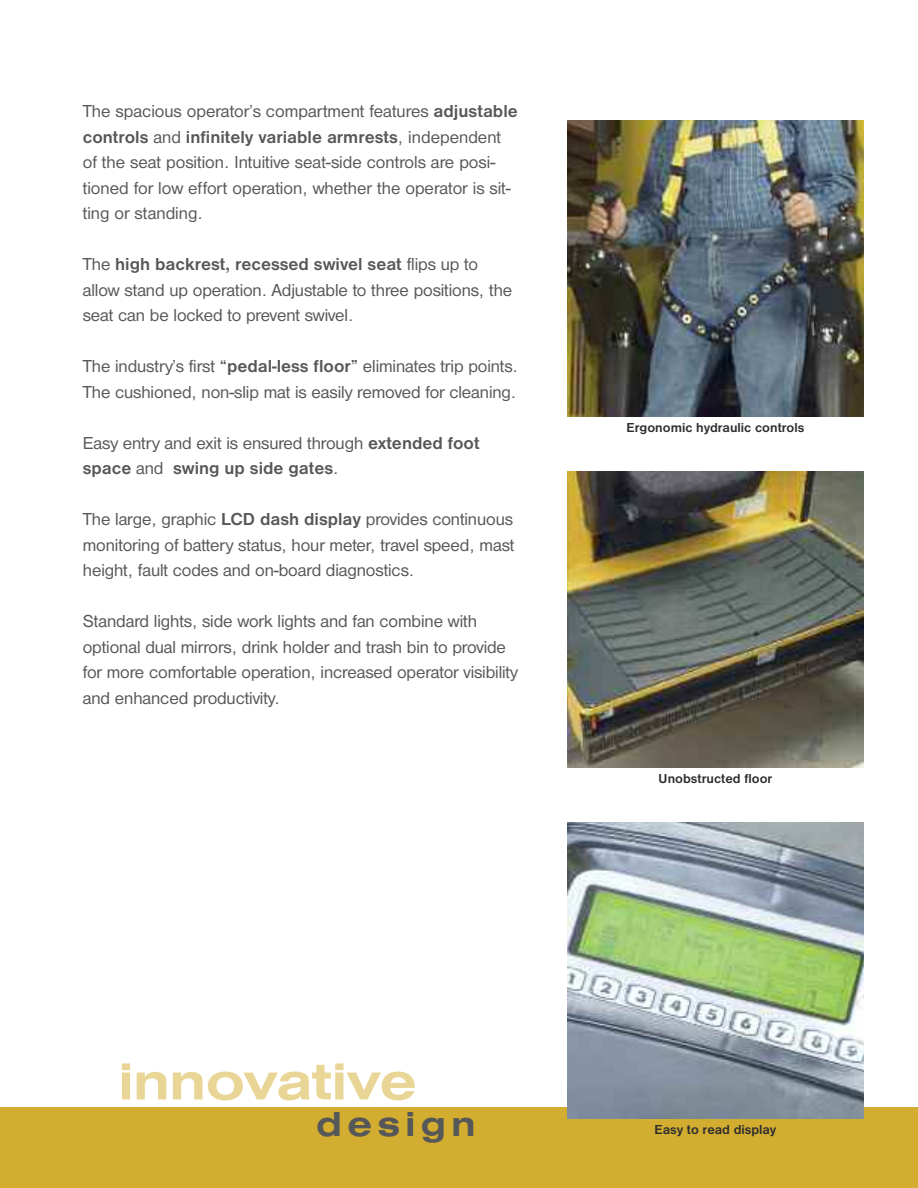
<style>
.page{position:relative;width:918px;height:1188px;background:#fff}
.page>*{position:absolute;margin:0;border:0;box-sizing:border-box;transform-origin:0 0}
.t1{font:54px "Nimbus San D Bold Exte";color:#e9d697}
.t2{font:36px "Nimbus San D Bold Exte";letter-spacing:.155em;color:#565759}
.t3{font:18px/25.5px "Nimbus San D";letter-spacing:-.005em;color:#565759}
.t4{font:700 13.5px "Nimbus San D";color:#2c2d2f}
.s1{font-weight:700}
</style>
<div class="page">
<div style="left:0;top:1107px;width:918px;height:81px;background:#d3ad2f"></div>
<img style="left:567px;top:120px;width:297px;height:297px">
<img style="left:567px;top:471px;width:297px;height:297px">
<img style="left:567px;top:822px;width:297px;height:297px">
<p class="t3" style="left:83px;top:98px;width:437px">The spacious operator’s compartment features <span class="s1">adjustable controls</span> and <span class="s1">infinitely variable armrests</span>, independent of the seat position. Intuitive seat-side controls are posi&shy;tioned for low effort operation, whether the operator is sit&shy;ting or standing.</p>
<p class="t3" style="left:83px;top:251px;width:431px">The <span class="s1">high backrest, recessed swivel seat</span> flips up to allow stand up operation. Adjustable to three positions, the seat can be locked to prevent swivel.</p>
<p class="t3" style="left:83px;top:353px;width:437px">The industry’s first <span class="s1">“pedal-less floor”</span> eliminates trip points.<br>The cushioned, non-slip mat is easily removed for cleaning.</p>
<p class="t3" style="left:83px;top:430px;width:398px">Easy entry and exit is ensured through <span class="s1">extended foot space</span> and <span class="s1">swing up side gates</span>.</p>
<p class="t3" style="left:83px;top:506px;width:433px;text-align:justify">The large, graphic <span class="s1">LCD dash display</span> provides continuous monitoring of battery status, hour meter, travel speed, mast height, fault codes and on-board diagnostics.</p>
<p class="t3" style="left:83px;top:608px;width:437px">Standard lights, side work lights and fan combine with optional dual mirrors, drink holder and trash bin to provide for more comfortable operation, increased operator visibility and enhanced productivity.</p>
<p class="t4" style="left:627px;top:420px;width:179px">Ergonomic hydraulic controls</p>
<p class="t4" style="left:659px;top:771px;width:115px">Unobstructed floor</p>
<h1 class="t1" style="left:119px;top:1049px;width:300px">innovative</h1>
<h2 class="t2" style="left:316px;top:1103px;width:161px">design</h2>
<p class="t4" style="left:655px;top:1122px;width:123px">Easy to read display</p>
</div>
